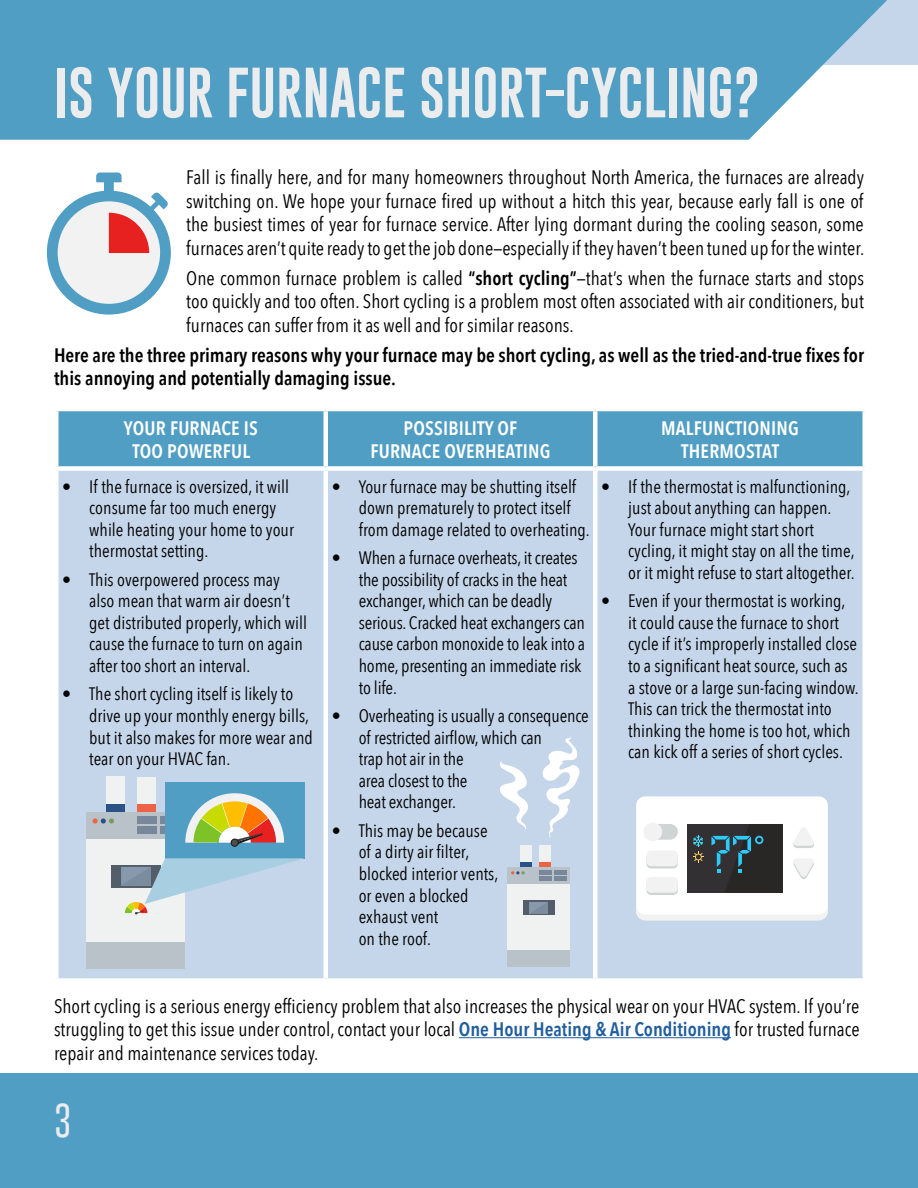
<style>
.page{position:relative;width:918px;height:1188px;background:#fff}
.page>*{position:absolute;margin:0;border:0;box-sizing:border-box;transform-origin:0 0}
.t1{font:51.9px "Gobold";color:#ebecee}
.t2{font:100 34.5px "Gobold";color:#ebecee}
.t3{font:19.5px/23.4px "Avenir Next Condensed";color:#000;text-align:justify}
.t4{font:600 19.5px/23.4px "Avenir Next Condensed";color:#000}
.t5{font:600 19.5px/23.4px "Avenir Next Condensed";letter-spacing:.01em;color:#fff;text-align:center}
.t6{font:18px/21.6px "Avenir Next Condensed";color:#000}
.s1{font-weight:600}
.s2{font-weight:600;color:#215e9e}
</style>
<div class="page">
<div style="left:0;top:1074px;width:918px;height:114px;background:#509ec4"></div>
<div style="left:0;top:0;width:918px;height:64px;background:#c5d6ea"></div>
<svg style="left:0;top:0;width:887px;height:140px;background:#5ca5c8"></svg>
<hr style="left:459px;top:1037px;width:272px;height:1px;background:#215e9e">
<div style="left:58px;top:411px;width:804px;height:55px;background:#509ec4"></div>
<div style="left:58px;top:471px;width:804px;height:507px;background:#c5d6ea"></div>
<hr style="left:324px;top:411px;width:4px;height:55px;background:#fff">
<hr style="left:593px;top:411px;width:4px;height:55px;background:#fff">
<hr style="left:324px;top:471px;width:4px;height:507px;background:#fff">
<hr style="left:593px;top:471px;width:4px;height:507px;background:#fff">
<div style="left:107px;top:777px;width:18px;height:37px;background:#f0f2f2"></div>
<div style="left:137px;top:777px;width:18px;height:36px;background:#f0f2f2"></div>
<div style="left:137px;top:804px;width:18px;height:9px;background:#ed6345"></div>
<div style="left:107px;top:804px;width:18px;height:9px;background:#2b5287"></div>
<div style="left:86px;top:812px;width:99px;height:157px;background:#f0f2f2"></div>
<div style="left:86px;top:812px;width:99px;height:27px;background:#bac2c9"></div>
<div style="left:86px;top:942px;width:99px;height:27px;background:#bac2c9"></div>
<div style="left:111px;top:865px;width:49px;height:23px;background:#545e6b"></div>
<div style="left:137px;top:817px;width:20px;height:7px;background:#788799"></div>
<div style="left:160px;top:817px;width:20px;height:7px;background:#788799"></div>
<div style="left:137px;top:827px;width:20px;height:7px;background:#788799"></div>
<div style="left:160px;top:827px;width:20px;height:7px;background:#788799"></div>
<svg style="left:93px;top:818px;width:21px;height:6px"></svg>
<div style="left:636px;top:796px;width:192px;height:124px;background:#fff;border-radius:9px"></div>
<svg style="left:636px;top:908px;width:192px;height:12px"></svg>
<div style="left:646px;top:824px;width:32px;height:16px;background:#d1d4d4;border-radius:8px"></div>
<div style="left:643px;top:822px;width:19px;height:19px;background:#f2f2f2;border-radius:50%"></div>
<div style="left:646px;top:853px;width:32px;height:15px;background:#d1d4d4;border-radius:5px"></div>
<div style="left:646px;top:851px;width:32px;height:15px;background:#f2f2f2;border-radius:5px"></div>
<div style="left:646px;top:879px;width:32px;height:16px;background:#d1d4d4;border-radius:5px"></div>
<div style="left:646px;top:877px;width:32px;height:16px;background:#f2f2f2;border-radius:5px"></div>
<svg style="left:793px;top:828px;width:21px;height:20px"></svg>
<svg style="left:793px;top:859px;width:21px;height:20px"></svg>
<div style="left:687px;top:824px;width:95px;height:69px;background:#333033"></div>
<svg style="left:693px;top:836px;width:11px;height:26px"></svg>
<svg style="left:711px;top:824px;width:71px;height:68px"></svg>
<svg style="left:542px;top:736px;width:38px;height:102px"></svg>
<div style="left:520px;top:845px;width:12px;height:24px;background:#f0f2f2"></div>
<div style="left:539px;top:845px;width:12px;height:23px;background:#f0f2f2"></div>
<div style="left:539px;top:862px;width:12px;height:6px;background:#ed6345"></div>
<div style="left:520px;top:862px;width:12px;height:6px;background:#2b5287"></div>
<div style="left:507px;top:867px;width:62px;height:99px;background:#f0f2f2"></div>
<div style="left:507px;top:867px;width:62px;height:17px;background:#bac2c9"></div>
<div style="left:507px;top:950px;width:62px;height:16px;background:#bac2c9"></div>
<div style="left:523px;top:901px;width:31px;height:14px;background:#545e6b"></div>
<svg style="left:529px;top:902px;width:19px;height:12px"></svg>
<div style="left:539px;top:870px;width:13px;height:5px;background:#788799"></div>
<div style="left:554px;top:870px;width:13px;height:5px;background:#788799"></div>
<hr style="left:539px;top:877px;width:13px;height:4px;background:#788799">
<hr style="left:554px;top:877px;width:13px;height:4px;background:#788799">
<svg style="left:511px;top:871px;width:14px;height:4px"></svg>
<svg style="left:499px;top:761px;width:30px;height:69px"></svg>
<svg style="left:47px;top:173px;width:124px;height:142px"></svg>
<div style="left:165px;top:782px;width:139px;height:76px;background:#509ec4"></div>
<svg style="left:185px;top:793px;width:99px;height:54px"></svg>
<svg style="left:121px;top:858px;width:183px;height:56px"></svg>
<h1 class="t1" style="left:54px;top:59px;width:708px">IS YOUR FURNACE SHORT-CYCLING?</h1>
<p class="t3" style="left:186px;top:165px;width:680px">Fall is finally here, and for many homeowners throughout North America, the furnaces are already switching on. We hope your furnace fired up without a hitch this year, because early fall is one of the busiest times of year for furnace service. After lying dormant during the cooling season, some furnaces aren’t quite ready to get the job done—especially if they haven’t been tuned up for the winter.</p>
<p class="t3" style="left:186px;top:265px;width:679px">One common furnace problem is called <span class="s1">“short cycling”</span>—that’s when the furnace starts and stops too quickly and too often. Short cycling is a problem most often associated with air conditioners, but furnaces can suffer from it as well and for similar reasons.</p>
<p class="t4" style="left:54px;top:343px;width:812px">Here are the three primary reasons why your furnace may be short cycling, as well as the tried-and-true fixes for this annoying and potentially damaging issue.</p>
<p class="t5" style="left:124px;top:415px;width:136px">YOUR FURNACE IS<br>TOO POWERFUL</p>
<p class="t5" style="left:371px;top:415px;width:181px">POSSIBILITY OF<br>FURNACE OVERHEATING</p>
<p class="t5" style="left:661px;top:415px;width:139px">MALFUNCTIONING<br>THERMOSTAT</p>
<p class="t6" style="left:89px;top:475px;width:206px;text-indent:-27px">• If the furnace is oversized, it will consume far too much energy while heating your home to your thermostat setting.</p>
<p class="t6" style="left:89px;top:568px;width:219px;text-indent:-27px">• This overpowered process may also mean that warm air doesn’t get distributed properly, which will cause the furnace to turn on again after too short an interval.</p>
<p class="t6" style="left:89px;top:682px;width:225px;text-indent:-27px">• The short cycling itself is likely to drive up your monthly energy bills, but it also makes for more wear and tear on your HVAC fan.</p>
<p class="t6" style="left:628px;top:475px;width:228px;text-indent:-27px">• If the thermostat is malfunctioning, just about anything can happen.<br>Your furnace might start short cycling, it might stay on all the time, or it might refuse to start altogether.</p>
<p class="t6" style="left:628px;top:589px;width:232px;text-indent:-27px">• Even if your thermostat is working,<br>it could cause the furnace to short cycle if it’s improperly installed close to a significant heat source, such as a stove or a large sun-facing window.<br>This can trick the thermostat into thinking the home is too hot, which can kick off a series of short cycles.</p>
<p class="t6" style="left:359px;top:475px;width:233px;text-indent:-27px">• Your furnace may be shutting itself down prematurely to protect itself from damage related to overheating.</p>
<p class="t6" style="left:359px;top:546px;width:228px;text-indent:-27px">• When a furnace overheats, it creates the possibility of cracks in the heat exchanger, which can be deadly serious. Cracked heat exchangers can cause carbon monoxide to leak into a home, presenting an immediate risk to life.</p>
<p class="t6" style="left:359px;top:704px;width:232px;text-indent:-27px">• Overheating is usually a consequence of restricted airflow, which can<br>trap hot air in the<br>area closest to the<br>heat exchanger.</p>
<p class="t6" style="left:359px;top:819px;width:141px;text-indent:-27px">• This may be because of a dirty air filter, blocked interior vents, or even a blocked exhaust vent<br>on the roof.</p>
<p class="t3" style="left:54px;top:993px;width:807px">Short cycling is a serious energy efficiency problem that also increases the physical wear on your HVAC system. If you’re struggling to get this issue under control, contact your local <span class="s2">One Hour Heating &amp; Air Conditioning</span> for trusted furnace repair and maintenance services today.</p>
<h2 class="t2" style="left:54px;top:1098px;width:19px">3</h2>
</div>
